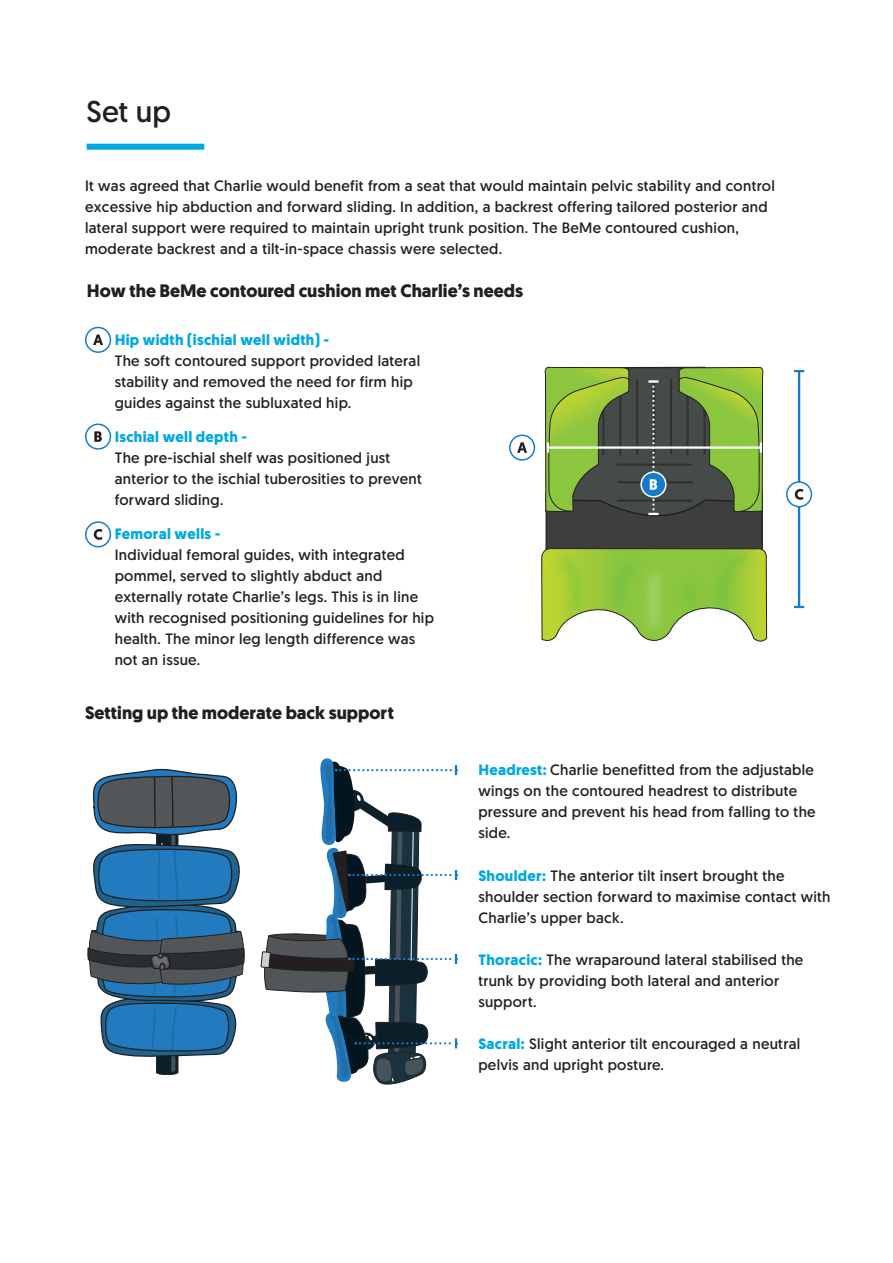
<style>
.page{position:relative;width:893px;height:1263px;background:#fff}
.page>*{position:absolute;margin:0;border:0;box-sizing:border-box;transform-origin:0 0}
.t1{font:30px "Geomanist";color:#231f20}
.t2{font:700 18px "Geomanist";color:#231f20}
.t3{font:15px/21px "Geomanist";letter-spacing:.02em;color:#231f20}
.t4{font:700 15px "Geomanist";letter-spacing:.02em;color:#00a9e0}
.s1{font-weight:700;color:#00a9e0}
</style>
<div class="page">
<div style="left:87px;top:144px;width:117px;height:6px;background:#00a9e0"></div>
<div style="left:85px;top:327px;width:26px;height:26px;border:2px solid #147bd1;border-radius:50%"></div>
<svg style="left:93px;top:335px;width:10px;height:10px"></svg>
<div style="left:85px;top:423px;width:26px;height:27px;border:2px solid #147bd1;border-radius:50%"></div>
<svg style="left:94px;top:431px;width:8px;height:11px"></svg>
<div style="left:85px;top:521px;width:26px;height:26px;border:2px solid #147bd1;border-radius:50%"></div>
<svg style="left:94px;top:529px;width:8px;height:11px"></svg>
<hr style="left:798px;top:371px;width:2px;height:236px;background:#147bd1">
<svg style="left:794px;top:370px;width:10px;height:2px"></svg>
<svg style="left:794px;top:606px;width:10px;height:2px"></svg>
<svg style="left:541px;top:517px;width:226px;height:125px"></svg>
<img style="left:628px;top:548px;width:53px;height:94px">
<img style="left:541px;top:533px;width:61px;height:106px">
<img style="left:697px;top:529px;width:71px;height:106px">
<img style="left:592px;top:540px;width:67px;height:92px">
<img style="left:664px;top:559px;width:52px;height:70px">
<div style="left:509px;top:434px;width:26px;height:27px;border:2px solid #147bd1;border-radius:50%"></div>
<svg style="left:517px;top:442px;width:10px;height:11px"></svg>
<svg style="left:544px;top:367px;width:220px;height:150px;background:#6c8649"></svg>
<div style="left:787px;top:482px;width:24px;height:25px;background:#fff;border-radius:50%"></div>
<div style="left:786px;top:481px;width:26px;height:26px;border:2px solid #147bd1;border-radius:50%"></div>
<svg style="left:795px;top:489px;width:8px;height:11px"></svg>
<svg style="left:261px;top:758px;width:196px;height:326px"></svg>
<svg style="left:88px;top:769px;width:157px;height:306px"></svg>
<h1 class="t1" style="left:87px;top:92px;width:86px">Set up</h1>
<p class="t3" style="left:85px;top:175px;width:691px">It was agreed that Charlie would benefit from a seat that would maintain pelvic stability and control excessive hip abduction and forward sliding. In addition, a backrest offering tailored posterior and lateral support were required to maintain upright trunk position. The BeMe contoured cushion, moderate backrest and a tilt-in-space chassis were selected.</p>
<p class="t2" style="left:87px;top:279px;width:438px">How the BeMe contoured cushion met Charlie’s needs</p>
<p class="t4" style="left:115px;top:330px;width:216px">Hip width (ischial well width) -</p>
<p class="t3" style="left:115px;top:350px;width:307px">The soft contoured support provided lateral stability and removed the need for firm hip guides against the subluxated hip.</p>
<p class="t4" style="left:115px;top:427px;width:134px">Ischial well depth -</p>
<p class="t3" style="left:115px;top:447px;width:309px">The pre-ischial shelf was positioned just anterior to the ischial tuberosities to prevent forward sliding.</p>
<p class="t4" style="left:115px;top:524px;width:107px">Femoral wells -</p>
<p class="t3" style="left:115px;top:544px;width:321px">Individual femoral guides, with integrated pommel, served to slightly abduct and externally rotate Charlie’s legs. This is in line with recognised positioning guidelines for hip health. The minor leg length difference was not an issue.</p>
<p class="t2" style="left:85px;top:701px;width:310px">Setting up the moderate back support</p>
<p class="t3" style="left:478px;top:759px;width:339px"><span class="s1">Headrest:</span> Charlie benefitted from the adjustable wings on the contoured headrest to distribute pressure and prevent his head from falling to the side.</p>
<p class="t3" style="left:478px;top:864px;width:354px"><span class="s1">Shoulder:</span> The anterior tilt insert brought the shoulder section forward to maximise contact with<br>Charlie’s upper back.</p>
<p class="t3" style="left:478px;top:949px;width:326px"><span class="s1">Thoracic:</span> The wraparound lateral stabilised the trunk by providing both lateral and anterior support.</p>
<p class="t3" style="left:478px;top:1033px;width:323px"><span class="s1">Sacral:</span> Slight anterior tilt encouraged a neutral pelvis and upright posture.</p>
</div>
